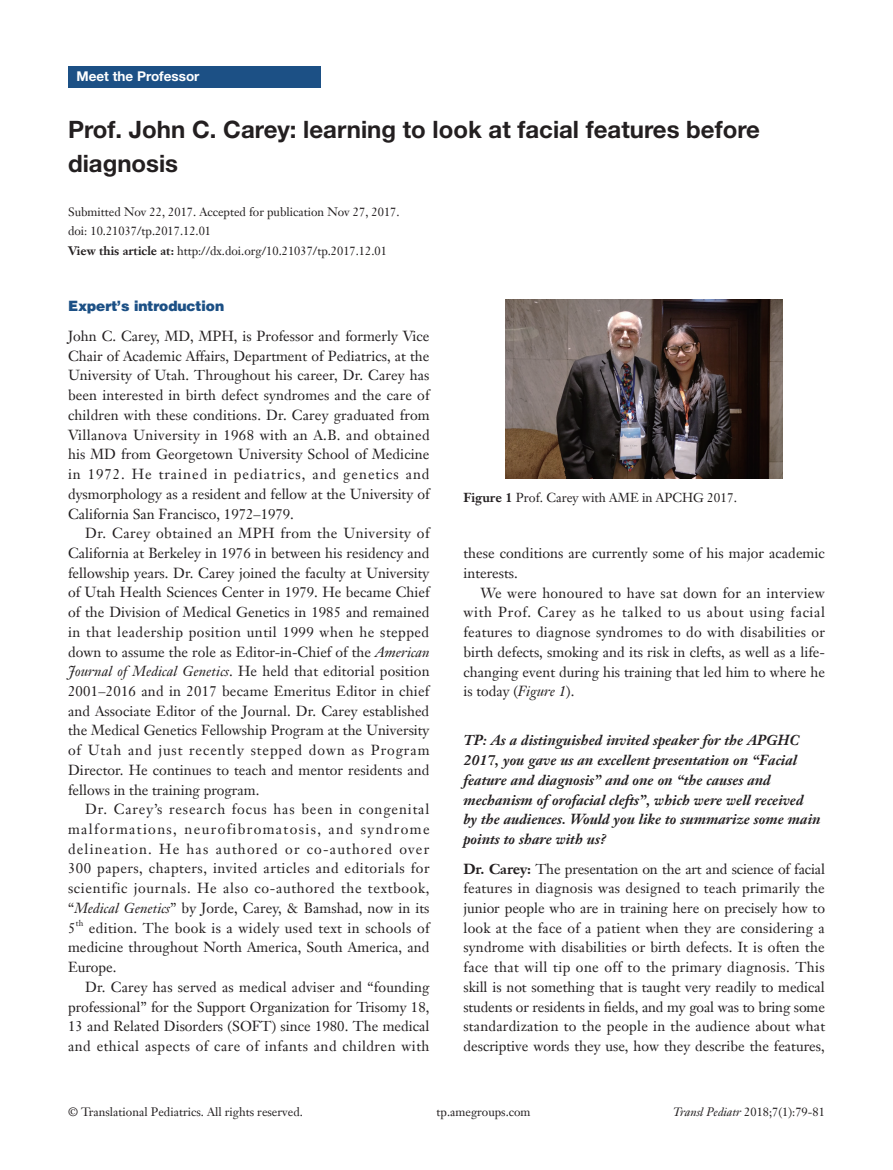
<style>
.page{position:relative;width:893px;height:1170px;background:#fff}
.page>*{position:absolute;margin:0;border:0;box-sizing:border-box;transform-origin:0 0}
.文题{font:700 24px/34.5px "Helvetica Neue LT Pro";color:#231f20}
.t1{font:14.25px/19.6px "Janson Text LT";letter-spacing:.005em;color:#231f20;text-align:justify}
.二级标题斜体-6_5{font:italic 700 14.25px/19.6px "Janson Text LT";color:#231f20}
.t2{font:900 14.25px "Helvetica";color:#1c5085}
.栏目{font:700 13.5px "Helvetica Neue LT Pro";color:#fff}
.t3{font:12.75px "Janson Text LT";color:#231f20}
.t4{font:12px "Janson Text LT";color:#231f20}
.t5{font:8.25px "Janson Text LT";color:#231f20}
.s1{font-weight:700}
.s2{font-style:italic}
</style>
<div class="page">
<div style="left:68px;top:66px;width:252px;height:21px;background:#1c5085"></div>
<img style="left:506px;top:299px;width:277px;height:179px">
<p class="栏目" style="left:77px;top:68px;width:125px">Meet the Professor</p>
<p class="文题" style="left:68px;top:111px;width:693px">Prof. John C. Carey: learning to look at facial features before diagnosis</p>
<p class="t4" style="left:68px;top:204px;width:333px">Submitted Nov 22, 2017. Accepted for publication Nov 27, 2017.</p>
<p class="t4" style="left:68px;top:223px;width:145px">doi: 10.21037/tp.2017.12.01</p>
<p class="t4" style="left:68px;top:243px;width:320px"><span class="s1">View this article at:</span> http://dx.doi.org/10.21037/tp.2017.12.01</p>
<p class="t2" style="left:68px;top:297px;width:158px">Expert’s introduction</p>
<p class="t1" style="left:68px;top:326px;width:363px">John C. Carey, MD, MPH, is Professor and formerly Vice Chair of Academic Affairs, Department of Pediatrics, at the University of Utah. Throughout his career, Dr. Carey has been interested in birth defect syndromes and the care of children with these conditions. Dr. Carey graduated from Villanova University in 1968 with an A.B. and obtained his MD from Georgetown University School of Medicine in 1972. He trained in pediatrics, and genetics and dysmorphology as a resident and fellow at the University of California San Francisco, 1972–1979.</p>
<p class="t1" style="left:68px;top:523px;width:363px;text-indent:17px">Dr. Carey obtained an MPH from the University of California at Berkeley in 1976 in between his residency and fellowship years. Dr. Carey joined the faculty at University of Utah Health Sciences Center in 1979. He became Chief of the Division of Medical Genetics in 1985 and remained in that leadership position until 1999 when he stepped down to assume the role as Editor-in-Chief of the <span class="s2">American Journal of Medical Genetics</span>. He held that editorial position 2001–2016 and in 2017 became Emeritus Editor in chief and Associate Editor of the Journal. Dr. Carey established the Medical Genetics Fellowship Program at the University of Utah and just recently stepped down as Program Director. He continues to teach and mentor residents and fellows in the training program.</p>
<p class="t1" style="left:68px;top:799px;width:363px;text-indent:17px">Dr. Carey’s research focus has been in congenital malformations, neurofibromatosis, and syndrome delineation. He has authored or co-authored over 300 papers, chapters, invited articles and editorials for scientific journals. He also co-authored the textbook, “<span class="s2">Medical Genetics</span>” by Jorde, Carey, &amp; Bamshad, now in its 5</p>
<p class="t5" style="left:76px;top:917px;width:9px">th</p>
<p class="t1" style="left:68px;top:917px;width:363px;text-indent:21px">edition. The book is a widely used text in schools of medicine throughout North America, South America, and Europe.</p>
<p class="t1" style="left:68px;top:976px;width:363px;text-indent:17px">Dr. Carey has served as medical adviser and “founding professional” for the Support Organization for Trisomy 18, 13 and Related Disorders (SOFT) since 1980. The medical and ethical aspects of care of infants and children with</p>
<p class="t3" style="left:463px;top:489px;width:275px"><span class="s1">Figure 1</span> Prof. Carey with AME in APCHG 2017.</p>
<p class="t1" style="left:463px;top:543px;width:363px">these conditions are currently some of his major academic interests.</p>
<p class="t1" style="left:463px;top:582px;width:363px;text-indent:17px">We were honoured to have sat down for an interview with Prof. Carey as he talked to us about using facial features to diagnose syndromes to do with disabilities or birth defects, smoking and its risk in clefts, as well as a life&shy;changing event during his training that led him to where he is today (<span class="s2">Figure 1</span>).</p>
<p class="二级标题斜体-6_5" style="left:463px;top:730px;width:359px">TP: As a distinguished invited speaker for the APGHC 2017, you gave us an excellent presentation on “Facial feature and diagnosis” and one on “the causes and mechanism of orofacial clefts”, which were well received by the audiences. Would you like to summarize some main points to share with us?</p>
<p class="t1" style="left:463px;top:858px;width:363px"><span class="s1">Dr. Carey:</span> The presentation on the art and science of facial features in diagnosis was designed to teach primarily the junior people who are in training here on precisely how to look at the face of a patient when they are considering a syndrome with disabilities or birth defects. It is often the face that will tip one off to the primary diagnosis. This skill is not something that is taught very readily to medical students or residents in fields, and my goal was to bring some standardization to the people in the audience about what descriptive words they use, how they describe the features,</p>
<p class="t4" style="left:68px;top:1104px;width:236px">© Translational Pediatrics. All rights reserved.</p>
<p class="t4" style="left:437px;top:1104px;width:95px">tp.amegroups.com</p>
<p class="t4" style="left:673px;top:1104px;width:153px"><span class="s2">Transl Pediatr</span> 2018;7(1):79-81</p>
</div>
